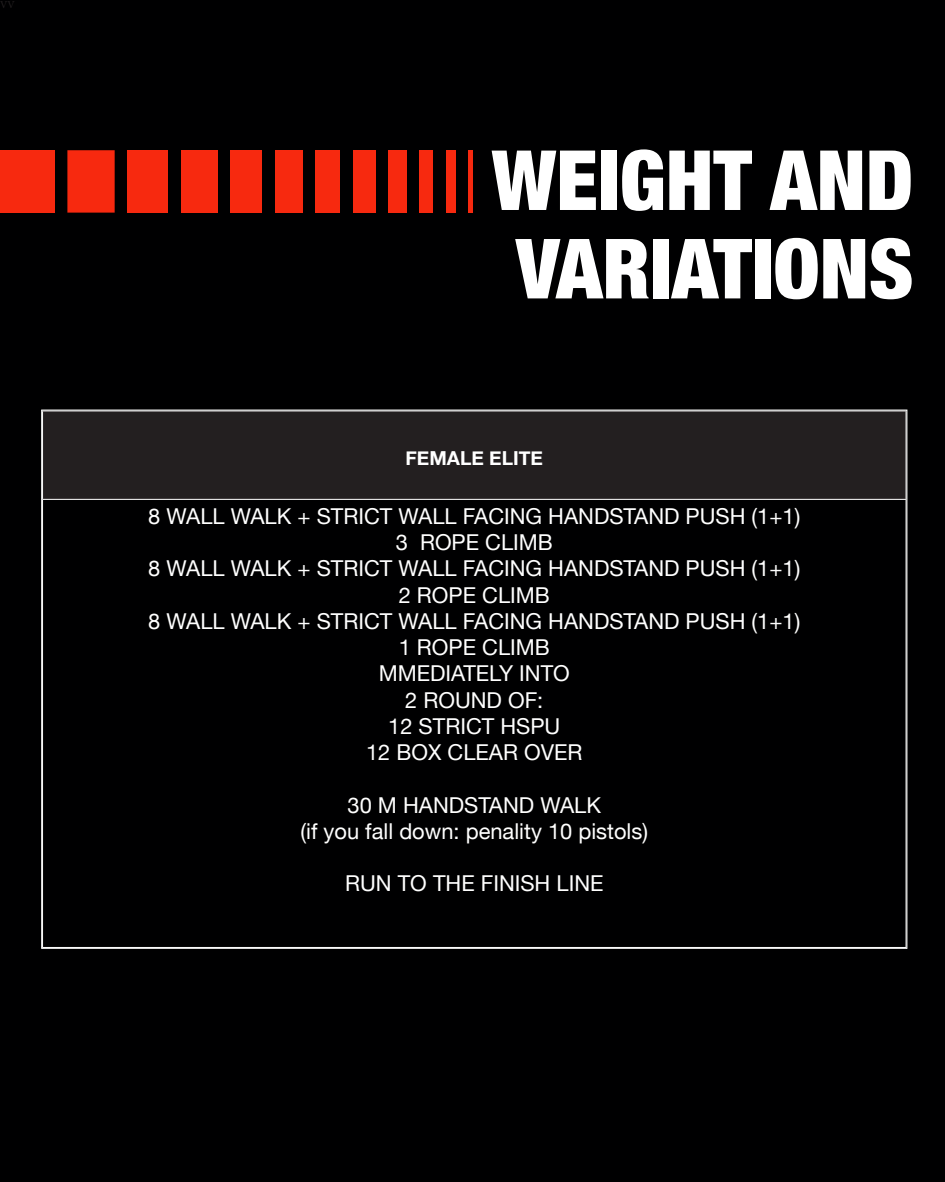
<style>
.page{position:relative;width:945px;height:1182px;background:#fff}
.page>*{position:absolute;margin:0;border:0;box-sizing:border-box;transform-origin:0 0}
.t1{font:900 condensed 83.12px/88.4px "Helvetica Neue";color:#fff}
.t2{font:21.88px/26.2px "Helvetica Neue";color:#fff;text-align:center}
.t3{font:700 19.25px "Helvetica Neue";color:#fff}
.t4{font:10.5px "Minion Pro";color:#231f20}
</style>
<div class="page">
<div style="left:0;top:0;width:945px;height:1181px;background:#000001"></div>
<div style="left:181px;top:150px;width:37px;height:62px;background:#f7290f"></div>
<div style="left:231px;top:150px;width:31px;height:62px;background:#f7290f"></div>
<div style="left:275px;top:150px;width:28px;height:62px;background:#f7290f"></div>
<div style="left:315px;top:150px;width:25px;height:62px;background:#f7290f"></div>
<div style="left:353px;top:150px;width:23px;height:62px;background:#f7290f"></div>
<div style="left:388px;top:150px;width:19px;height:62px;background:#f7290f"></div>
<div style="left:419px;top:150px;width:14px;height:62px;background:#f7290f"></div>
<div style="left:446px;top:150px;width:9px;height:62px;background:#f7290f"></div>
<hr style="left:468px;top:150px;width:4px;height:62px;background:#f7290f">
<div style="left:128px;top:150px;width:40px;height:62px;background:#f7290f"></div>
<div style="left:67px;top:150px;width:48px;height:62px;background:#f7290f"></div>
<div style="left:0;top:150px;width:55px;height:62px;background:#f7290f"></div>
<div style="left:43px;top:411px;width:863px;height:88px;background:#231f20"></div>
<hr style="left:42px;top:499px;width:865px;height:1px;background:#fff">
<p class="t4" style="left:0;top:-3px;width:16px">VV</p>
<h1 class="t1" style="left:492px;top:135px;width:423px">WEIGHT AND<br>VARIATIONS</h1>
<p class="t3" style="left:406px;top:445px;width:139px">FEMALE ELITE</p>
<p class="t2" style="left:148px;top:502px;width:654px">8 WALL WALK + STRICT WALL FACING HANDSTAND PUSH (1+1)<br>3 ROPE CLIMB<br>8 WALL WALK + STRICT WALL FACING HANDSTAND PUSH (1+1)<br>2 ROPE CLIMB<br>8 WALL WALK + STRICT WALL FACING HANDSTAND PUSH (1+1)<br>1 ROPE CLIMB<br>MMEDIATELY INTO<br>2 ROUND OF:<br>12 STRICT HSPU<br>12 BOX CLEAR OVER</p>
<p class="t2" style="left:301px;top:791px;width:349px">30 M HANDSTAND WALK<br>(if you fall down: penality 10 pistols)</p>
<p class="t2" style="left:345px;top:870px;width:260px">RUN TO THE FINISH LINE</p>
</div>
